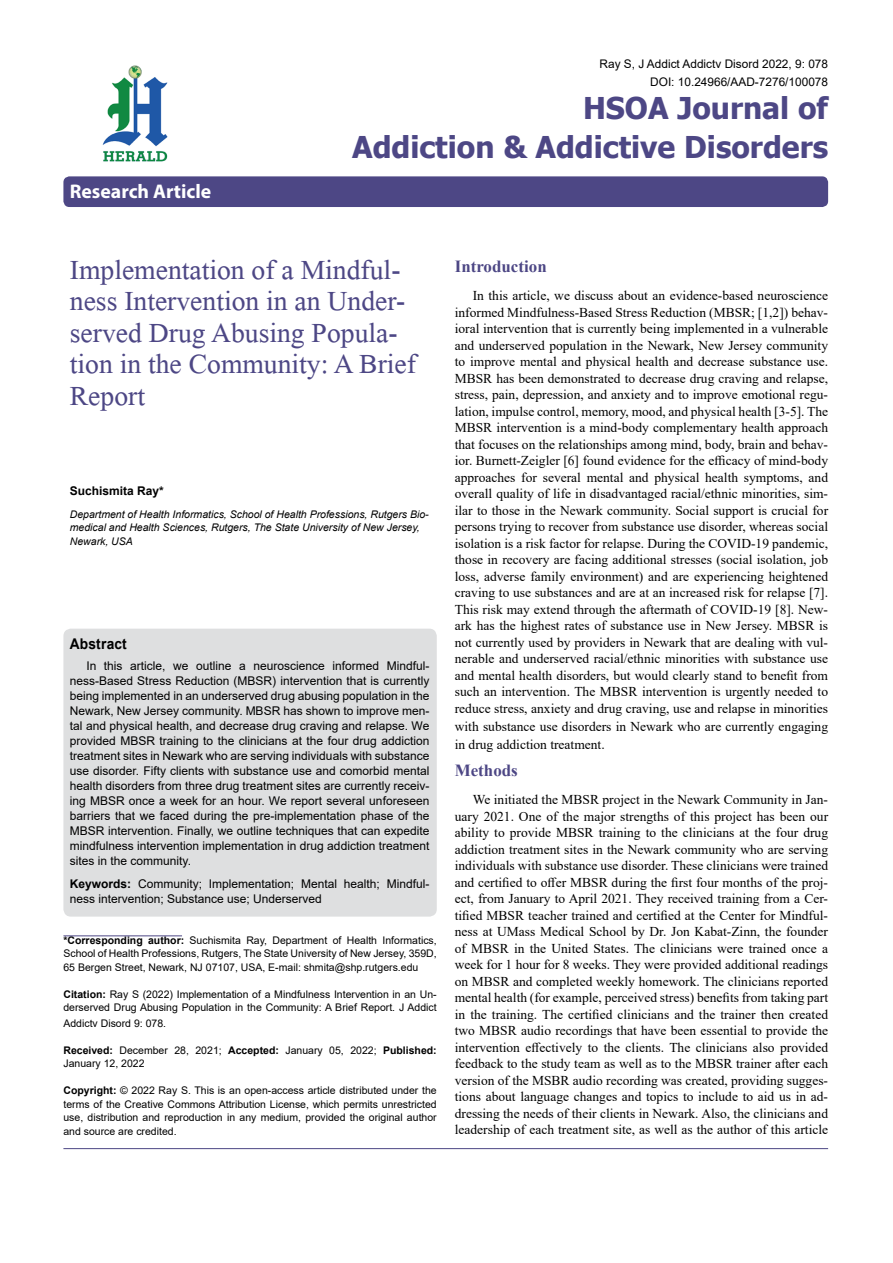
<style>
.page{position:relative;width:893px;height:1263px;background:#fff}
.page>*{position:absolute;margin:0;border:0;box-sizing:border-box;transform-origin:0 0}
.t1{font:41.25px/31.5px "Microsoft Himalaya";color:#4d4785}
.t2{font:700 30px/39px "Tahoma";color:#4d4785;text-align:right}
.t3{font:700 19.8px "Myriad Hebrew";color:#fff}
.t4{font:700 16.95px "Times New Roman";color:#4d4785}
.t5{font:700 14.85px "Arial";letter-spacing:.015em;color:#000;scale:.93 1}
.t6{font:13.5px/16.5px "Times New Roman";color:#000;text-align:justify}
.t7{font:12px/15px "Arial";color:#000;text-align:justify}
.t8{font:700 12px "Arial";color:#000}
.t9{font:11.85px/18px "Arial";color:#000;text-align:right}
.t10{font:10.5px/13.5px "Arial";color:#000;text-align:justify}
.t11{font:italic 10.5px/13.5px "Arial";color:#000}
.s1{font-weight:700}
</style>
<div class="page">
<div style="left:63px;top:176px;width:765px;height:31px;background:#4d4785;border-radius:6px"></div>
<hr style="left:63px;top:935px;width:119px;height:1px;background:#4d4785">
<img style="left:102px;top:65px;width:66px;height:97px">
<hr style="left:63px;top:1148px;width:765px;height:1px;background:#4d4785">
<div style="left:63px;top:629px;width:374px;height:288px;background:#dedfe0;border-radius:8px"></div>
<h3 class="t3" style="left:70px;top:180px;width:143px">Research Article</h3>
<p class="t9" style="left:599px;top:55px;width:230px">Ray S, J Addict Addictv Disord 2022, 9: 078<br>DOI: 10.24966/AAD-7276/100078</p>
<h2 class="t2" style="left:352px;top:89px;width:478px">HSOA Journal of<br>Addiction &amp; Addictive Disorders</h2>
<h1 class="t1" style="left:70px;top:249px;width:348px">Implementation of a Mindful&shy;ness Intervention in an Under&shy;served Drug Abusing Popula&shy;tion in the Community: A Brief<br>Report</h1>
<p class="t8" style="left:70px;top:483px;width:96px">Suchismita Ray*</p>
<p class="t11" style="left:70px;top:508px;width:360px">Department of Health Informatics, School of Health Professions, Rutgers Bio&shy;medical and Health Sciences, Rutgers, The State University of New Jersey,<br>Newark, USA</p>
<p class="t5" style="left:70px;top:634px;width:63px">Abstract</p>
<p class="t7" style="left:70px;top:658px;width:361px;text-indent:16px">In this article, we outline a neuroscience informed Mindful&shy;ness-Based Stress Reduction (MBSR) intervention that is currently being implemented in an underserved drug abusing population in the Newark, New Jersey community. MBSR has shown to improve men&shy;tal and physical health, and decrease drug craving and relapse. We provided MBSR training to the clinicians at the four drug addiction treatment sites in Newark who are serving individuals with substance use disorder. Fifty clients with substance use and comorbid mental health disorders from three drug treatment sites are currently receiv&shy;ing MBSR once a week for an hour. We report several unforeseen barriers that we faced during the pre-implementation phase of the MBSR intervention. Finally, we outline techniques that can expedite mindfulness intervention implementation in drug addiction treatment sites in the community.</p>
<p class="t7" style="left:70px;top:876px;width:361px"><span class="s1">Keywords:</span> Community; Implementation; Mental health; Mindful&shy;ness intervention; Substance use; Underserved</p>
<p class="t10" style="left:63px;top:933px;width:375px"><span class="s1">*Corresponding author:</span> Suchismita Ray, Department of Health Informatics, School of Health Professions, Rutgers, The State University of New Jersey, 359D, 65 Bergen Street, Newark, NJ 07107, USA, E-mail: shmita@shp.rutgers.edu</p>
<p class="t10" style="left:63px;top:987px;width:375px"><span class="s1">Citation:</span> Ray S (2022) Implementation of a Mindfulness Intervention in an Un&shy;derserved Drug Abusing Population in the Community: A Brief Report. J Addict</p>
<p class="t10" style="left:63px;top:1016px;width:104px">Addictv Disord 9: 078.</p>
<p class="t10" style="left:63px;top:1043px;width:375px"><span class="s1">Received:</span> December 28, 2021; <span class="s1">Accepted:</span> January 05, 2022; <span class="s1">Published:<br></span>January 12, 2022</p>
<p class="t10" style="left:63px;top:1083px;width:375px"><span class="s1">Copyright:</span> © 2022 Ray S. This is an open-access article distributed under the terms of the Creative Commons Attribution License, which permits unrestricted use, distribution and reproduction in any medium, provided the original author and source are credited.</p>
<p class="t4" style="left:455px;top:254px;width:93px">Introduction</p>
<p class="t6" style="left:455px;top:287px;width:375px;text-indent:18px">In this article, we discuss about an evidence-based neuroscience informed Mindfulness-Based Stress Reduction (MBSR; [1,2]) behav&shy;ioral intervention that is currently being implemented in a vulnerable and underserved population in the Newark, New Jersey community to improve mental and physical health and decrease substance use.<br>MBSR has been demonstrated to decrease drug craving and relapse, stress, pain, depression, and anxiety and to improve emotional regu&shy;lation, impulse control, memory, mood, and physical health [3-5]. The MBSR intervention is a mind-body complementary health approach that focuses on the relationships among mind, body, brain and behav&shy;ior. Burnett-Zeigler [6] found evidence for the efficacy of mind-body approaches for several mental and physical health symptoms, and overall quality of life in disadvantaged racial/ethnic minorities, sim&shy;ilar to those in the Newark community. Social support is crucial for persons trying to recover from substance use disorder, whereas social isolation is a risk factor for relapse. During the COVID-19 pandemic, those in recovery are facing additional stresses (social isolation, job loss, adverse family environment) and are experiencing heightened craving to use substances and are at an increased risk for relapse [7].<br>This risk may extend through the aftermath of COVID-19 [8]. New&shy;ark has the highest rates of substance use in New Jersey. MBSR is not currently used by providers in Newark that are dealing with vul&shy;nerable and underserved racial/ethnic minorities with substance use and mental health disorders, but would clearly stand to benefit from such an intervention. The MBSR intervention is urgently needed to reduce stress, anxiety and drug craving, use and relapse in minorities</p>
<p class="t6" style="left:455px;top:717px;width:375px;line-height:18px">with substance use disorders in Newark who are currently engaging in drug addiction treatment.</p>
<p class="t4" style="left:455px;top:758px;width:65px">Methods</p>
<p class="t6" style="left:455px;top:791px;width:375px;text-indent:18px">We initiated the MBSR project in the Newark Community in Jan&shy;uary 2021. One of the major strengths of this project has been our ability to provide MBSR training to the clinicians at the four drug addiction treatment sites in the Newark community who are serving individuals with substance use disorder. These clinicians were trained and certified to offer MBSR during the first four months of the proj&shy;ect, from January to April 2021. They received training from a Cer&shy;tified MBSR teacher trained and certified at the Center for Mindful&shy;ness at UMass Medical School by Dr. Jon Kabat-Zinn, the founder of MBSR in the United States. The clinicians were trained once a week for 1 hour for 8 weeks. They were provided additional readings on MBSR and completed weekly homework. The clinicians reported mental health (for example, perceived stress) benefits from taking part in the training. The certified clinicians and the trainer then created two MBSR audio recordings that have been essential to provide the intervention effectively to the clients. The clinicians also provided feedback to the study team as well as to the MBSR trainer after each version of the MSBR audio recording was created, providing sugges&shy;tions about language changes and topics to include to aid us in ad&shy;dressing the needs of their clients in Newark. Also, the clinicians and leadership of each treatment site, as well as the author of this article</p>
</div>
